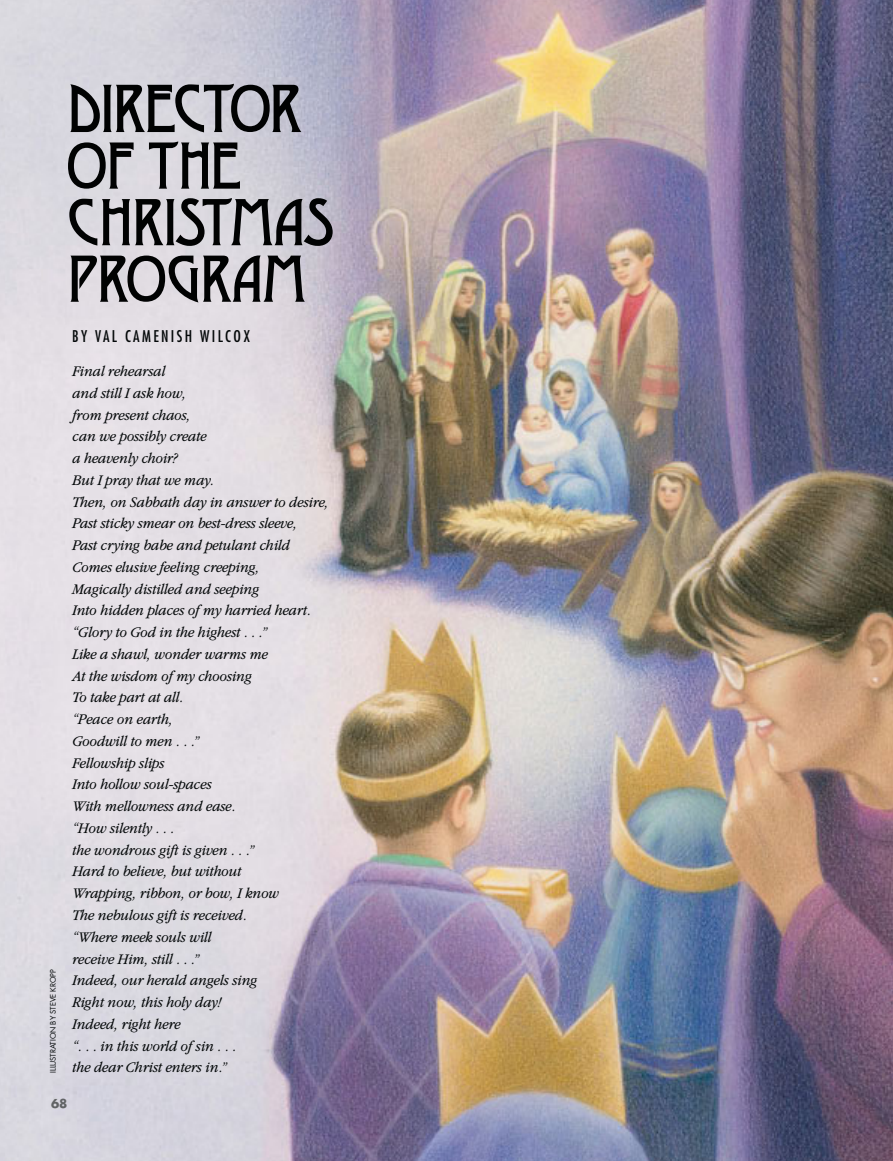
<style>
.page{position:relative;width:893px;height:1161px;background:#fff}
.page>*{position:absolute;margin:0;border:0;box-sizing:border-box;transform-origin:0 0}
.t1{font:condensed 15.75px "Futuralds Lat";letter-spacing:.15em;color:#040809}
.t2{font:italic 300 15.3px/21.8px "Garamondlds Lat Plus";letter-spacing:-.01em;color:#040809;scale:.95 1}
.t3{font:700 12px "Futuralds Lat";color:#616365}
.t4{font:7.5px "Futuralds Lat";letter-spacing:-.01em;color:#040809}
</style>
<div class="page">
<img style="left:0;top:0;width:893px;height:1161px">
<svg style="left:70px;top:84px;width:231px;height:48px;background:#7a7a7f"></svg>
<svg style="left:68px;top:142px;width:66px;height:47px;background:#88888c"></svg>
<svg style="left:149px;top:141px;width:91px;height:48px;background:#88878b"></svg>
<svg style="left:69px;top:198px;width:264px;height:48px;background:#868589"></svg>
<svg style="left:71px;top:255px;width:234px;height:47px;background:#828084"></svg>
<p class="t4" style="left:49px;top:1073px;width:105px;rotate:-90deg">ILLUSTRATION BY STEVE KROPP</p>
<p class="t1" style="left:72px;top:327px;width:179px">BY VAL CAMENISH WILCOX</p>
<p class="t2" style="left:72px;top:362px;width:272px">Final rehearsal<br>and still I ask how,<br>from present chaos,<br>can we possibly create<br>a heavenly choir?<br>But I pray that we may.<br>Then, on Sabbath day in answer to desire,<br>Past sticky smear on best-dress sleeve,<br>Past crying babe and petulant child<br>Comes elusive feeling creeping,<br>Magically distilled and seeping<br>Into hidden places of my harried heart. “Glory to God in the highest . . .”<br>Like a shawl, wonder warms me<br>At the wisdom of my choosing<br>To take part at all.<br>“Peace on earth,<br>Goodwill to men . . .”<br>Fellowship slips<br>Into hollow soul-spaces<br>With mellowness and ease.<br>“How silently . . .<br>the wondrous gift is given . . .”<br>Hard to believe, but without<br>Wrapping, ribbon, or bow, I know<br>The nebulous gift is received.<br>“Where meek souls will<br>receive Him, still . . .”<br>Indeed, our herald angels sing<br>Right now, this holy day!<br>Indeed, right here<br>“. . . in this world of sin . . .<br>the dear Christ enters in.”</p>
<p class="t3" style="left:51px;top:1097px;width:18px">68</p>
</div>
